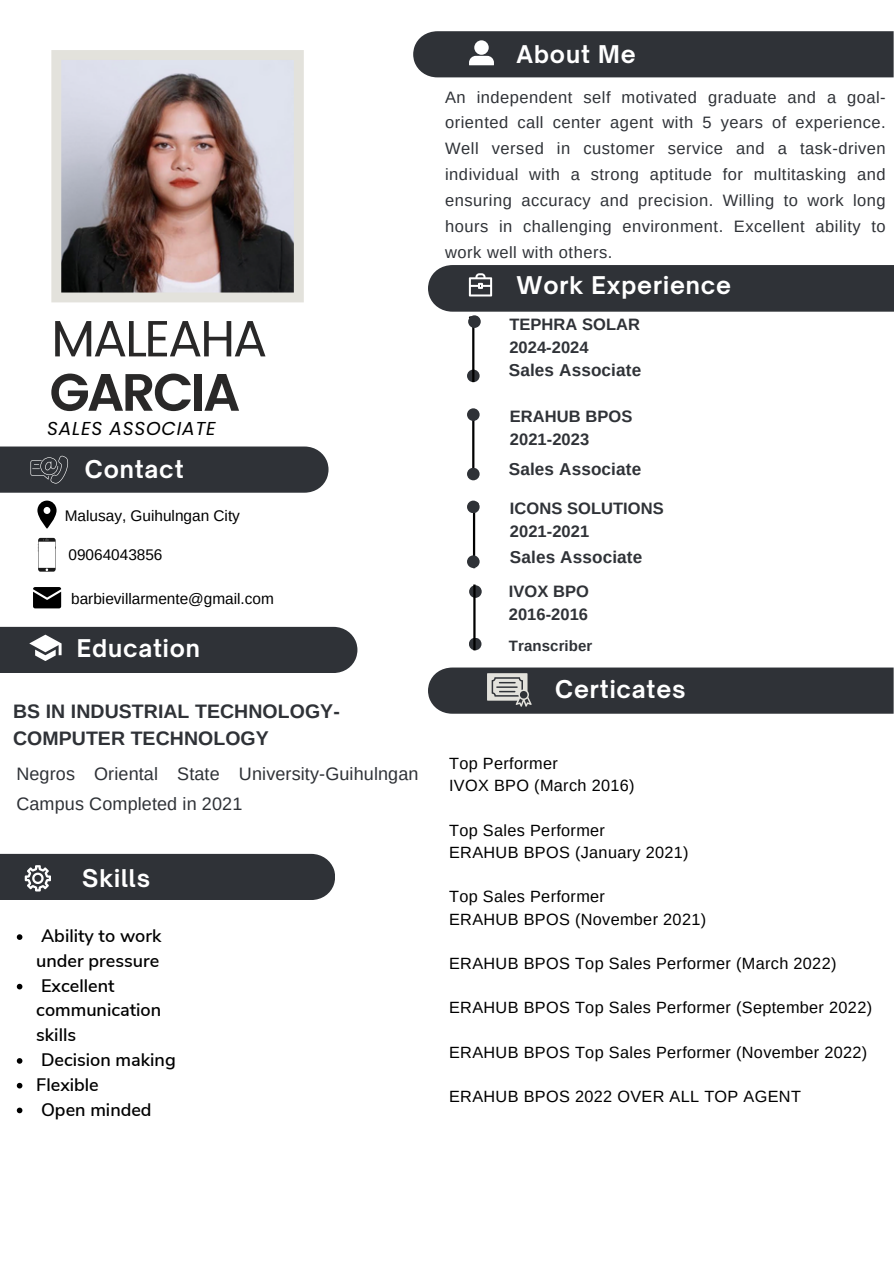
<style>
.page{position:relative;width:894px;height:1264px;background:#fff}
.page>*{position:absolute;margin:0;border:0;box-sizing:border-box;transform-origin:0 0}
.t1{font:600 52.5px "Poppins";letter-spacing:-.05em;color:#292828}
.t2{font:51px "Poppins";letter-spacing:-.05em;color:#292828}
.t3{font:700 23.4px "Open Sauce One";letter-spacing:.035em;color:#fff}
.t4{font:700 19.5px/27px "Arimo";letter-spacing:.005em;color:#2f3237}
.t5{font:italic 18.75px "Poppins";letter-spacing:.04em;color:#000}
.t6{font:600 18px/24.8px "Nunito Sans";color:#000}
.t7{font:18px/29.2px "Arimo";letter-spacing:.005em;color:#2f3237}
.t8{font:700 17.1px "Arimo";letter-spacing:.005em;color:#2f3237}
.t9{font:16.5px/25.8px "Arimo";letter-spacing:.03em;color:#2f3237;text-align:justify}
.t10{font:700 16.5px "Arimo";letter-spacing:.005em;color:#2f3237}
.t11{font:16.2px "Arimo";letter-spacing:.02em;color:#000}
.t12{font:15.45px "Arimo";color:#000}
.t13{font:700 15px "Arimo";letter-spacing:.005em;color:#2f3237}
</style>
<div class="page">
<svg style="left:469px;top:585px;width:12px;height:13px"></svg>
<div style="left:413px;top:31px;width:480px;height:46px;background:#2f3237"></div>
<svg style="left:51px;top:50px;width:253px;height:252px;background:#9d9090"></svg>
<svg style="left:37px;top:500px;width:20px;height:28px"></svg>
<svg style="left:33px;top:587px;width:28px;height:21px"></svg>
<div style="left:0;top:446px;width:328px;height:46px;background:#2f3237"></div>
<div style="left:0;top:853px;width:335px;height:47px;background:#2f3237"></div>
<svg style="left:38px;top:538px;width:18px;height:33px"></svg>
<div style="left:0;top:627px;width:357px;height:46px;background:#2f3237"></div>
<svg style="left:468px;top:637px;width:13px;height:13px"></svg>
<svg style="left:428px;top:667px;width:465px;height:46px;background:#3c3f43"></svg>
<svg style="left:17px;top:934px;width:5px;height:5px"></svg>
<svg style="left:17px;top:983px;width:5px;height:6px"></svg>
<svg style="left:17px;top:1058px;width:5px;height:5px"></svg>
<svg style="left:17px;top:1082px;width:5px;height:6px"></svg>
<svg style="left:17px;top:1107px;width:5px;height:6px"></svg>
<hr style="left:473px;top:584px;width:2px;height:66px;background:#000">
<hr style="left:473px;top:504px;width:2px;height:64px;background:#000">
<hr style="left:472px;top:415px;width:2px;height:64px;background:#000">
<svg style="left:467px;top:369px;width:12px;height:13px"></svg>
<div style="left:467px;top:555px;width:12px;height:13px;background:#2f3237;border-radius:50%"></div>
<div style="left:467px;top:500px;width:12px;height:13px;background:#2f3237;border-radius:50%"></div>
<div style="left:467px;top:468px;width:12px;height:12px;background:#2f3237;border-radius:50%"></div>
<div style="left:467px;top:408px;width:12px;height:13px;background:#2f3237;border-radius:50%"></div>
<hr style="left:472px;top:318px;width:2px;height:64px;background:#000">
<svg style="left:428px;top:265px;width:465px;height:53px;background:#4c4f53"></svg>
<div style="left:468px;top:315px;width:12px;height:13px;background:#2f3237;border-radius:50%"></div>
<p class="t2" style="left:51px;top:309px;width:218px">MALEAHA</p>
<p class="t1" style="left:49px;top:362px;width:192px">GARCIA</p>
<p class="t5" style="left:47px;top:415px;width:170px">SALES ASSOCIATE</p>
<p class="t3" style="left:85px;top:454px;width:100px">Contact</p>
<p class="t12" style="left:65px;top:507px;width:177px">Malusay, Guihulngan City</p>
<p class="t12" style="left:68px;top:546px;width:95px">09064043856</p>
<p class="t12" style="left:71px;top:589px;width:204px">barbievillarmente@gmail.com</p>
<p class="t3" style="left:77px;top:633px;width:125px">Education</p>
<p class="t4" style="left:13px;top:697px;width:328px">BS IN INDUSTRIAL TECHNOLOGY-<br>COMPUTER TECHNOLOGY</p>
<p class="t7" style="left:16px;top:759px;width:403px">Negros Oriental State University-Guihulngan<br>Campus Completed in 2021</p>
<p class="t3" style="left:82px;top:863px;width:70px">Skills</p>
<h1 class="t6" style="left:36px;top:923px;width:127px">Ability to work under pressure</h1>
<h5 class="t6" style="left:36px;top:973px;width:126px">Excellent communication skills</h5>
<p class="t6" style="left:41px;top:1047px;width:136px">Decision making</p>
<h3 class="t6" style="left:36px;top:1072px;width:64px">Flexible</h3>
<p class="t6" style="left:41px;top:1097px;width:112px">Open minded</p>
<h3 class="t3" style="left:516px;top:40px;width:120px">About Me</h3>
<h3 class="t9" style="left:445px;top:84px;width:442px">An independent self motivated graduate and a goal&shy;oriented call center agent with 5 years of experience.<br>Well versed in customer service and a task-driven individual with a strong aptitude for multitasking and ensuring accuracy and precision. Willing to work long hours in challenging environment. Excellent ability to work well with others.</h3>
<p class="t3" style="left:516px;top:270px;width:216px">Work Experience</p>
<p class="t10" style="left:509px;top:315px;width:132px">TEPHRA SOLAR</p>
<p class="t10" style="left:509px;top:338px;width:81px">2024-2024</p>
<p class="t8" style="left:508px;top:361px;width:134px">Sales Associate</p>
<p class="t10" style="left:510px;top:407px;width:124px">ERAHUB BPOS</p>
<p class="t10" style="left:510px;top:430px;width:81px">2021-2023</p>
<p class="t8" style="left:508px;top:459px;width:134px">Sales Associate</p>
<p class="t10" style="left:510px;top:499px;width:155px">ICONS SOLUTIONS</p>
<h3 class="t10" style="left:510px;top:522px;width:81px">2021-2021</h3>
<p class="t8" style="left:510px;top:547px;width:134px">Sales Associate</p>
<h3 class="t10" style="left:508px;top:582px;width:82px">IVOX BPO</h3>
<p class="t10" style="left:508px;top:605px;width:81px">2016-2016</p>
<p class="t13" style="left:508px;top:637px;width:85px">Transcriber</p>
<h4 class="t3" style="left:555px;top:674px;width:132px">Certicates</h4>
<p class="t11" style="left:449px;top:754px;width:110px">Top Performer</p>
<p class="t11" style="left:449px;top:776px;width:187px">IVOX BPO (March 2016)</p>
<p class="t11" style="left:449px;top:821px;width:157px">Top Sales Performer</p>
<p class="t11" style="left:449px;top:843px;width:241px">ERAHUB BPOS (January 2021)</p>
<h3 class="t11" style="left:449px;top:887px;width:157px">Top Sales Performer</h3>
<h6 class="t11" style="left:449px;top:909px;width:258px">ERAHUB BPOS (November 2021)</h6>
<p class="t11" style="left:449px;top:954px;width:389px">ERAHUB BPOS Top Sales Performer (March 2022)</p>
<h3 class="t11" style="left:449px;top:998px;width:424px">ERAHUB BPOS Top Sales Performer (September 2022)</h3>
<p class="t11" style="left:449px;top:1043px;width:419px">ERAHUB BPOS Top Sales Performer (November 2022)</p>
<p class="t11" style="left:449px;top:1087px;width:353px">ERAHUB BPOS 2022 OVER ALL TOP AGENT</p>
</div>
